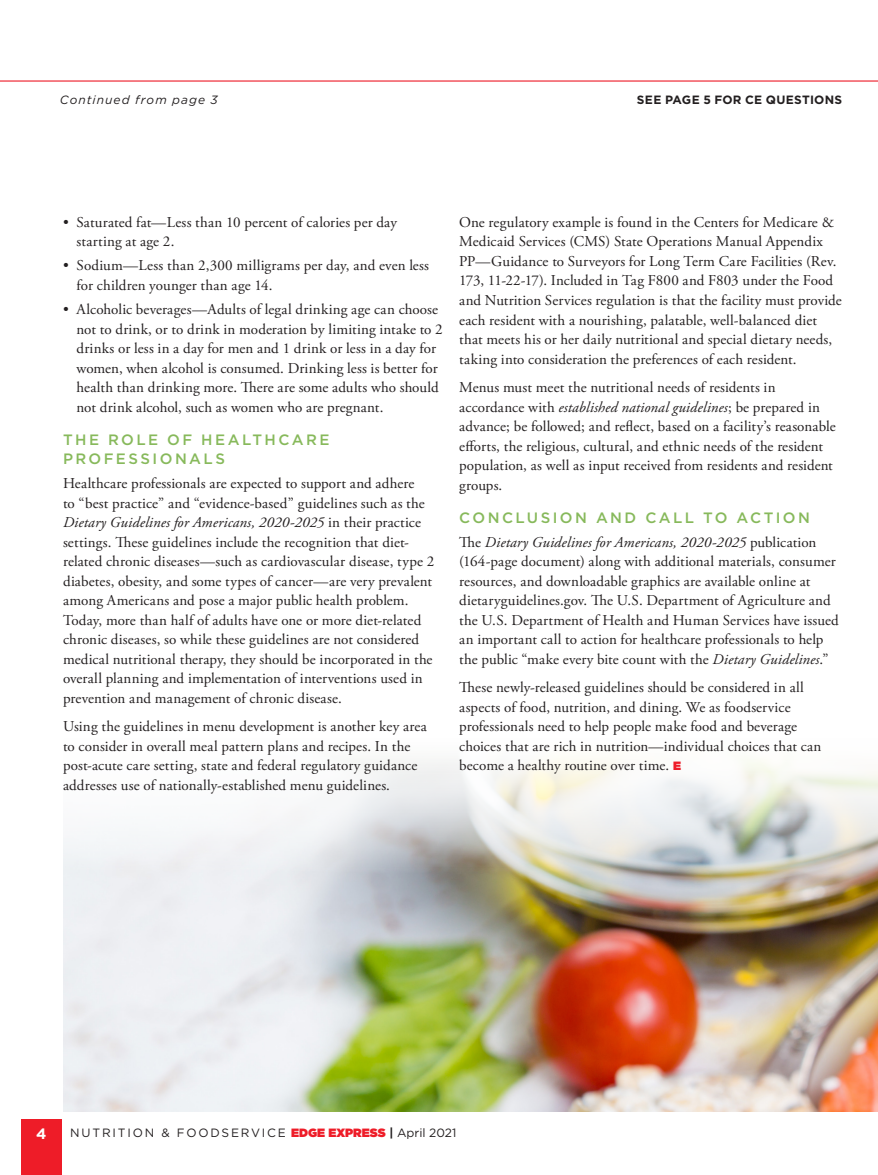
<style>
.page{position:relative;width:878px;height:1175px;background:#fff}
.page>*{position:absolute;margin:0;border:0;box-sizing:border-box;transform-origin:0 0}
.Body_Type{font:15px/19.5px "Adobe Garamond Pro";letter-spacing:.01em;color:#231f20}
.Body_first_paragraph{font:15px/19.5px "Adobe Garamond Pro";letter-spacing:.01em;color:#231f20}
.Body_Bullet{font:15px/19.5px "Adobe Garamond Pro";letter-spacing:.01em;color:#231f20}
.Subhead-Level_1{font:500 15px/19.5px "Gotham";letter-spacing:.16em;color:#87b95b}
.t1{font:700 15px "Gotham";color:#fff}
.t2{font:12px "Gotham";letter-spacing:.15em;color:#231f20}
.Body-Departments{font:700 12px "Gotham";letter-spacing:.025em;color:#231f20}
.t3{font:italic 12px "Gotham";letter-spacing:.09em;color:#231f20}
.s1{font-style:italic}
.s2{font-family:"Gotham";font-weight:900;font-size:12px;color:#ee1c28}
.s3{font-weight:900;color:#ee1c28}
.s4{font-weight:700;font-style:italic}
</style>
<div class="page">
<div style="left:22px;top:1118px;width:40px;height:56px;background:#ee1c28"></div>
<img style="left:63px;top:759px;width:815px;height:353px">
<hr style="left:0;top:80px;width:878px;height:2px;background:#ee1c28">
<p class="t3" style="left:60px;top:93px;width:159px">Continued from page 3</p>
<p class="Body-Departments" style="left:637px;top:93px;width:207px">SEE PAGE 5 FOR CE QUESTIONS</p>
<p class="Body_Bullet" style="left:76px;top:213px;width:322px;text-indent:-14px">• Saturated fat—Less than 10 percent of calories per day starting at age 2.</p>
<p class="Body_Bullet" style="left:76px;top:256px;width:354px;text-indent:-14px">• Sodium—Less than 2,300 milligrams per day, and even less for children younger than age 14.</p>
<p class="Body_Bullet" style="left:76px;top:300px;width:368px;text-indent:-14px">• Alcoholic beverages—Adults of legal drinking age can choose not to drink, or to drink in moderation by limiting intake to 2 drinks or less in a day for men and 1 drink or less in a day for women, when alcohol is consumed. Drinking less is better for health than drinking more. There are some adults who should not drink alcohol, such as women who are pregnant.</p>
<p class="Subhead-Level_1" style="left:63px;top:429px;width:268px">THE ROLE OF HEALTHCARE<br>PROFESSIONALS</p>
<p class="Body_first_paragraph" style="left:63px;top:474px;width:373px">Healthcare professionals are expected to support and adhere<br>to “best practice” and “evidence-based” guidelines such as the <span class="s1">Dietary Guidelines for Americans, 2020-2025</span> in their practice settings. These guidelines include the recognition that diet&shy;related chronic diseases—such as cardiovascular disease, type 2 diabetes, obesity, and some types of cancer—are very prevalent among Americans and pose a major public health problem.<br>Today, more than half of adults have one or more diet-related chronic diseases, so while these guidelines are not considered medical nutritional therapy, they should be incorporated in the overall planning and implementation of interventions used in prevention and management of chronic disease.</p>
<p class="Body_Type" style="left:63px;top:717px;width:365px">Using the guidelines in menu development is another key area to consider in overall meal pattern plans and recipes. In the post-acute care setting, state and federal regulatory guidance addresses use of nationally-established menu guidelines.</p>
<p class="Body_Type" style="left:459px;top:213px;width:384px">One regulatory example is found in the Centers for Medicare &amp; Medicaid Services (CMS) State Operations Manual Appendix PP—Guidance to Surveyors for Long Term Care Facilities (Rev.<br>173, 11-22-17). Included in Tag F800 and F803 under the Food and Nutrition Services regulation is that the facility must provide each resident with a nourishing, palatable, well-balanced diet that meets his or her daily nutritional and special dietary needs, taking into consideration the preferences of each resident.</p>
<p class="Body_Type" style="left:459px;top:378px;width:378px">Menus must meet the nutritional needs of residents in accordance with <span class="s1">established national guidelines</span>; be prepared in advance; be followed; and reflect, based on a facility’s reasonable efforts, the religious, cultural, and ethnic needs of the resident population, as well as input received from residents and resident groups.</p>
<p class="Subhead-Level_1" style="left:459px;top:507px;width:352px">CONCLUSION AND CALL TO ACTION</p>
<p class="Body_first_paragraph" style="left:459px;top:532px;width:381px">The <span class="s1">Dietary Guidelines for Americans, 2020-2025</span> publication (164-page document) along with additional materials, consumer resources, and downloadable graphics are available online at dietaryguidelines.gov. The U.S. Department of Agriculture and the U.S. Department of Health and Human Services have issued an important call to action for healthcare professionals to help the public “make every bite count with the <span class="s1">Dietary Guidelines</span>.”</p>
<p class="Body_Type" style="left:459px;top:678px;width:364px">These newly-released guidelines should be considered in all aspects of food, nutrition, and dining. We as foodservice professionals need to help people make food and beverage choices that are rich in nutrition—individual choices that can become a healthy routine over time. <span class="s2">E</span></p>
<p class="t1" style="left:36px;top:1124px;width:12px">4</p>
<p class="t2" style="left:70px;top:1126px;width:387px">NUTRITION &amp; FOODSERVICE <span class="s3">EDGE EXPRESS</span> <span class="s4">|</span> April 2021</p>
</div>
